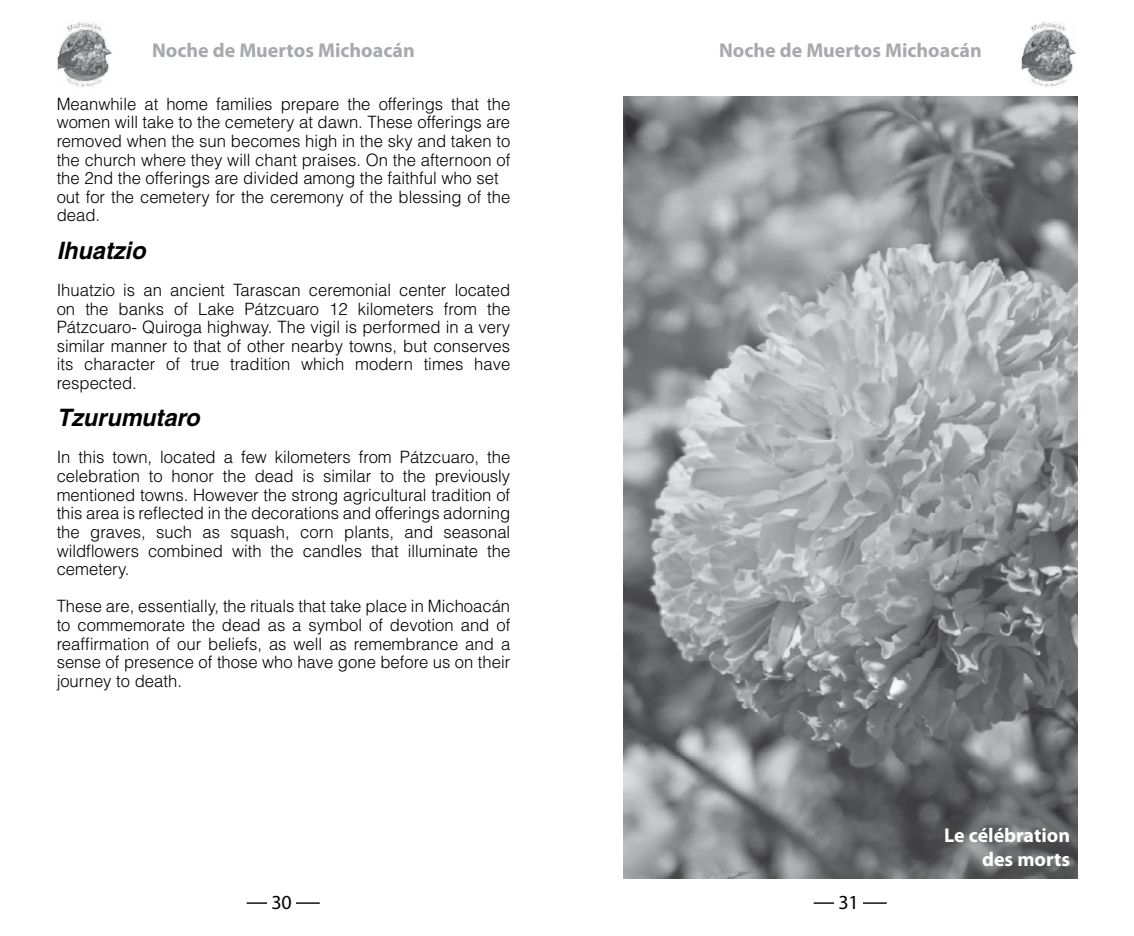
<style>
.page{position:relative;width:1134px;height:936px;background:#fff}
.page>*{position:absolute;margin:0;border:0;box-sizing:border-box;transform-origin:0 0}
.t1{font:italic 700 24px "Helvetica";color:#000}
.t2{font:700 20px "Myriad Pro";color:#a7a9ac}
.t3{font:700 20px/24px "Myriad Pro";color:#fff;text-align:right}
.t4{font:20px "Myriad Pro";color:#000}
.t5{font:300 17px/18.6px "Helvetica";color:#000;text-align:justify}
</style>
<div class="page">
<img style="left:1021px;top:20px;width:55px;height:68px">
<hr style="left:814px;top:902px;width:73px;height:1px;background:#000">
<div style="left:834px;top:893px;width:29px;height:21px;background:#fff"></div>
<img style="left:624px;top:96px;width:453px;height:782px">
<img style="left:57px;top:20px;width:55px;height:68px">
<hr style="left:247px;top:902px;width:73px;height:1px;background:#000">
<div style="left:267px;top:893px;width:29px;height:21px;background:#fff"></div>
<p class="t2" style="left:152px;top:37px;width:264px">Noche de Muertos Michoacán</p>
<p class="t5" style="left:57px;top:94px;width:455px;text-align:left">Meanwhile at home families prepare the offerings that the women will take to the cemetery at dawn. These offerings are removed when the sun becomes high in the sky and taken to the church where they will chant praises. On the afternoon of the 2nd the offerings are divided among the faithful who set out for the cemetery for the ceremony of the blessing of the dead.</p>
<h1 class="t1" style="left:57px;top:235px;width:90px">Ihuatzio</h1>
<p class="t5" style="left:57px;top:280px;width:455px">Ihuatzio is an ancient Tarascan ceremonial center located on the banks of Lake Pátzcuaro 12 kilometers from the Pátzcuaro- Quiroga highway. The vigil is performed in a very similar manner to that of other nearby towns, but conserves its character of true tradition which modern times have respected.</p>
<h1 class="t1" style="left:57px;top:403px;width:144px">Tzurumutaro</h1>
<p class="t5" style="left:57px;top:447px;width:455px">In this town, located a few kilometers from Pátzcuaro, the celebration to honor the dead is similar to the previously mentioned towns. However the strong agricultural tradition of this area is reflected in the decorations and offerings adorning the graves, such as squash, corn plants, and seasonal wildflowers combined with the candles that illuminate the cemetery.</p>
<p class="t5" style="left:57px;top:596px;width:455px">These are, essentially, the rituals that take place in Michoacán to commemorate the dead as a symbol of devotion and of reaffirmation of our beliefs, as well as remembrance and a sense of presence of those who have gone before us on their journey to death.</p>
<p class="t4" style="left:271px;top:891px;width:22px">30</p>
<p class="t2" style="left:719px;top:37px;width:264px">Noche de Muertos Michoacán</p>
<p class="t4" style="left:838px;top:891px;width:22px">31</p>
<p class="t3" style="left:944px;top:822px;width:127px">Le célébration des morts</p>
</div>
